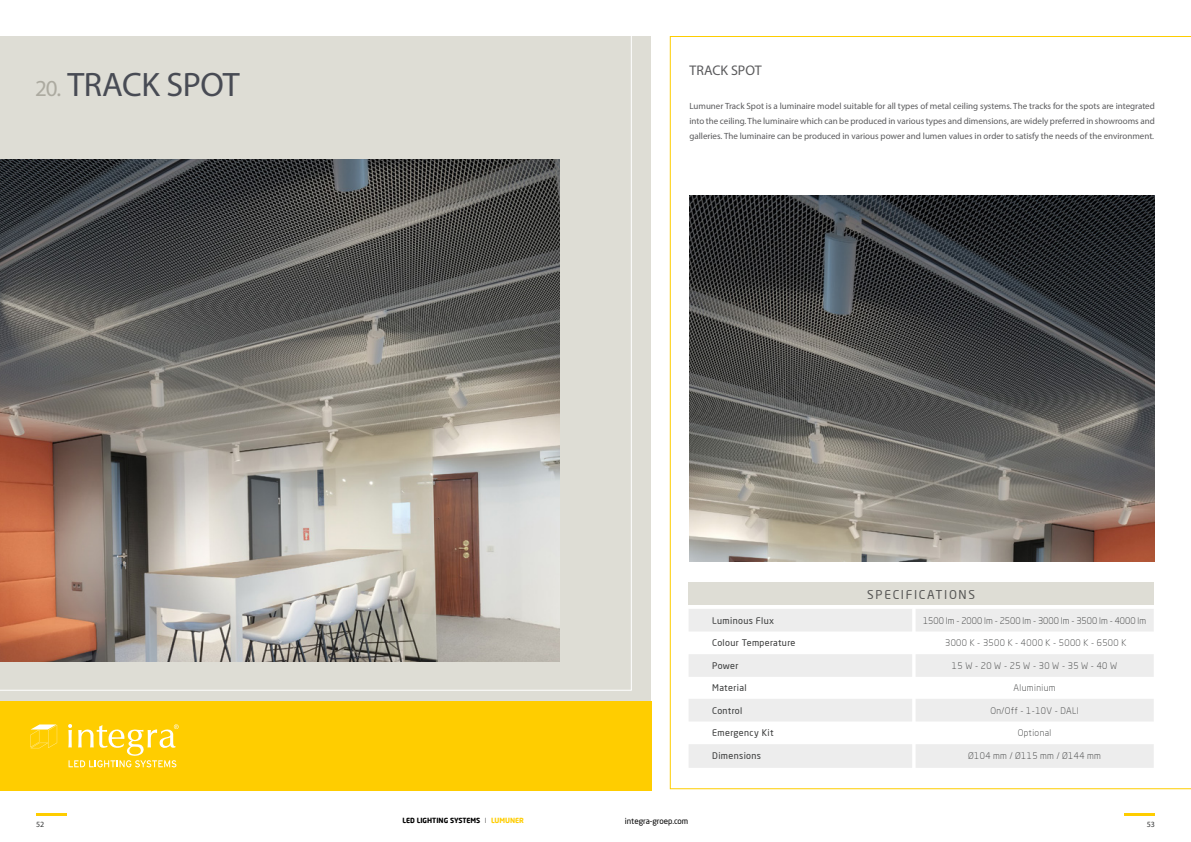
<style>
.page{position:relative;width:1191px;height:842px;background:#fff}
.page>*{position:absolute;margin:0;border:0;box-sizing:border-box;transform-origin:0 0}
.t1{font:34px "Myriad Pro";letter-spacing:-.01em;color:#484b54}
.t2{font:14px "Myriad Pro";color:#5a5a5c}
.t3{font:12px "Neo Sans Pro";letter-spacing:.14em;color:#575756}
.t4{font:9px/15px "Myriad Pro";color:#5a5a5c;text-align:justify}
.t5{font:300 9px "Neo Sans Pro";letter-spacing:.04em;color:#373838}
.t6{font:9px "Neo Sans Pro";letter-spacing:.04em;color:#373838}
.t7{font:300 9px "Neo Sans Pro";color:#373838}
.t8{font:8px "Neo Sans Pro";color:#000}
.t9{font:8px "Myriad Pro";color:#373838}
.t10{font:700 7px "Neo Sans Pro";color:#000}
.s1{font-size:23px;color:#acaaa0}
.s2{font-weight:300}
.s3{color:#fecd00}
</style>
<div class="page">
<hr style="left:36px;top:813px;width:31px;height:3px;background:#fecd00">
<div style="left:0;top:36px;width:595px;height:655px;background:#deddd5"></div>
<img style="left:0;top:159px;width:559px;height:502px">
<hr style="left:1124px;top:813px;width:31px;height:3px;background:#fecd00">
<div style="left:595px;top:36px;width:56px;height:753px;background:#deddd5"></div>
<svg style="left:595px;top:36px;width:37px;height:655px"></svg>
<svg style="left:670px;top:36px;width:521px;height:753px"></svg>
<img style="left:689px;top:196px;width:465px;height:365px">
<div style="left:688px;top:582px;width:465px;height:24px;background:#deddd5"></div>
<hr style="left:688px;top:606px;width:465px;height:3px;background:#fff">
<svg style="left:688px;top:609px;width:465px;height:159px;fill:#ededed"></svg>
<svg style="left:912px;top:609px;width:3px;height:159px"></svg>
<div style="left:0;top:701px;width:651px;height:89px;background:#ffcd00"></div>
<svg style="left:30px;top:724px;width:149px;height:43px"></svg>
<p class="t1" style="left:35px;top:63px;width:206px"><span class="s1">20.</span> TRACK SPOT</p>
<p class="t2" style="left:689px;top:62px;width:74px">TRACK SPOT</p>
<p class="t4" style="left:689px;top:98px;width:467px">Lumuner Track Spot is a luminaire model suitable for all types of metal ceiling systems. The tracks for the spots are integrated into the ceiling. The luminaire which can be produced in various types and dimensions, are widely preferred in showrooms and galleries. The luminaire can be produced in various power and lumen values in order to satisfy the needs of the environment.</p>
<p class="t9" style="left:36px;top:819px;width:10px">52</p>
<p class="t10" style="left:403px;top:816px;width:123px">LED LIGHTING SYSTEMS <span class="s2">I</span> <span class="s3">LUMUNER</span></p>
<p class="t8" style="left:625px;top:816px;width:65px">integra-groep.com</p>
<p class="t3" style="left:867px;top:587px;width:109px">SPECIFICATIONS</p>
<p class="t6" style="left:712px;top:615px;width:63px">Luminous Flux</p>
<p class="t7" style="left:923px;top:615px;width:225px">1500 lm - 2000 lm - 2500 lm - 3000 lm - 3500 lm - 4000 lm</p>
<p class="t6" style="left:712px;top:637px;width:85px">Colour Temperature</p>
<p class="t5" style="left:945px;top:637px;width:183px">3000 K - 3500 K - 4000 K - 5000 K - 6500 K</p>
<p class="t6" style="left:712px;top:660px;width:28px">Power</p>
<p class="t5" style="left:952px;top:660px;width:167px">15 W - 20 W - 25 W - 30 W - 35 W - 40 W</p>
<p class="t6" style="left:712px;top:682px;width:36px">Material</p>
<p class="t5" style="left:1013px;top:682px;width:44px">Aluminium</p>
<p class="t6" style="left:712px;top:705px;width:32px">Control</p>
<p class="t5" style="left:990px;top:705px;width:90px">On/Off - 1-10V - DALI</p>
<p class="t6" style="left:712px;top:727px;width:63px">Emergency Kit</p>
<p class="t5" style="left:1017px;top:727px;width:35px">Optional</p>
<p class="t6" style="left:712px;top:751px;width:50px">Dimensions</p>
<p class="t5" style="left:968px;top:751px;width:134px">Ø104 mm / Ø115 mm / Ø144 mm</p>
<p class="t9" style="left:1146px;top:819px;width:10px">53</p>
</div>
